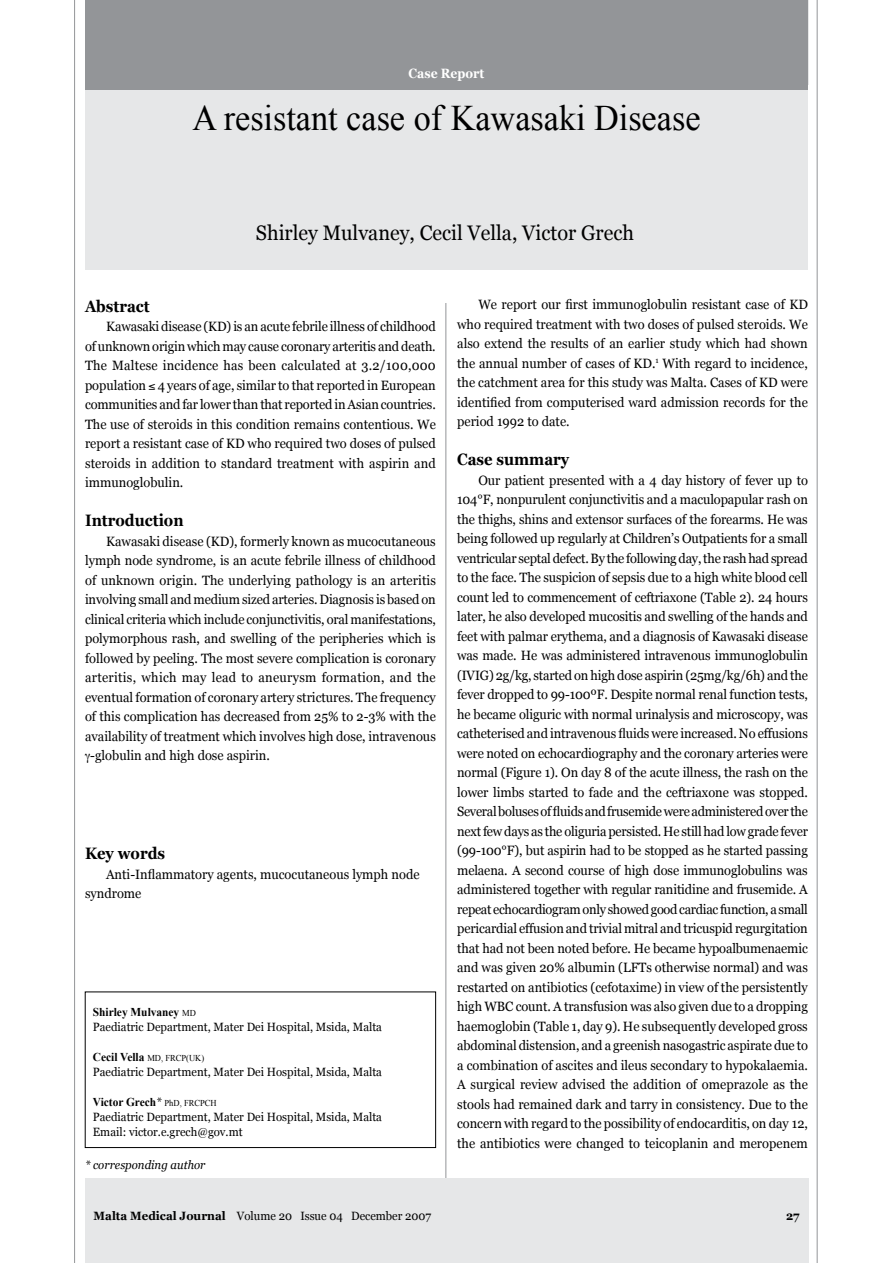
<style>
.page{position:relative;width:893px;height:1263px;background:#fff}
.page>*{position:absolute;margin:0;border:0;box-sizing:border-box;transform-origin:0 0}
.t1{font:36px "Times New Roman";color:#000;scale:.95 1}
.t2{font:21px "Georgia";color:#000;scale:.95 1}
.t3{font:700 16.5px "Georgia";color:#000;scale:.9 1}
.t4{font:13.5px/19.5px "Georgia";color:#000;text-align:justify;scale:.95 1}
.t5{font:13.5px "Georgia";letter-spacing:.025em;color:#000;scale:.95 1}
.t6{font:700 13.5px "Georgia";color:#fff;scale:.9 1}
.t7{font:12px/15px "Georgia";color:#000;scale:.95 1}
.t8{font:700 12px "Times New Roman";color:#000;scale:.95 1}
.t9{font:italic 12px "Georgia";color:#000;scale:.95 1}
.t10{font:700 12px "Georgia";color:#000;scale:.95 1}
.t11{font:9px "Times New Roman";color:#000;scale:.95 1}
.s1{font-weight:400;font-size:9px}
.s2{font-weight:700;font-size:12px}
.s3{font-family:"Georgia";font-weight:400;font-style:italic}
.s4{font-weight:700}
</style>
<div class="page">
<hr style="left:446px;top:0;width:1px;height:1263px;background:#939598">
<div style="left:85px;top:1178px;width:724px;height:85px;background:#e6e7e8"></div>
<hr style="left:74px;top:0;width:1px;height:1263px;background:#939598">
<hr style="left:817px;top:0;width:1px;height:1263px;background:#939598">
<div style="left:85px;top:991px;width:351px;height:157px;border:1px solid #000"></div>
<div style="left:436px;top:264px;width:21px;height:38px;background:#fff"></div>
<div style="left:85px;top:0;width:723px;height:270px;background:#e6e7e8"></div>
<div style="left:85px;top:0;width:723px;height:89px;background:#939598"></div>
<p class="t6" style="left:409px;top:66px;width:86px">Case Report</p>
<h1 class="t1" style="left:192px;top:97px;width:536px">A resistant case of Kawasaki Disease</h1>
<h2 class="t2" style="left:256px;top:220px;width:400px">Shirley Mulvaney, Cecil Vella, Victor Grech</h2>
<p class="t3" style="left:85px;top:296px;width:73px">Abstract</p>
<p class="t4" style="left:85px;top:317px;width:371px;text-indent:21px">Kawasaki disease (KD) is an acute febrile illness of childhood of unknown origin which may cause coronary arteritis and death.<br>The Maltese incidence has been calculated at 3.2/100,000 population ≤ 4 years of age, similar to that reported in European communities and far lower than that reported in Asian countries.<br>The use of steroids in this condition remains contentious. We report a resistant case of KD who required two doses of pulsed steroids in addition to standard treatment with aspirin and immunoglobulin.</p>
<p class="t3" style="left:85px;top:511px;width:111px">Introduction</p>
<p class="t4" style="left:106px;top:531px;width:348px">Kawasaki disease (KD), formerly known as mucocutaneous</p>
<p class="t4" style="left:85px;top:551px;width:371px">lymph node syndrome, is an acute febrile illness of childhood</p>
<p class="t4" style="left:85px;top:570px;width:371px">of unknown origin. The underlying pathology is an arteritis</p>
<p class="t4" style="left:85px;top:590px;width:371px">involving small and medium sized arteries. Diagnosis is based on</p>
<p class="t4" style="left:85px;top:609px;width:371px">clinical criteria which include conjunctivitis, oral manifestations,</p>
<p class="t4" style="left:85px;top:629px;width:371px">polymorphous rash, and swelling of the peripheries which is</p>
<p class="t4" style="left:85px;top:648px;width:371px">followed by peeling. The most severe complication is coronary</p>
<p class="t5" style="left:85px;top:670px;width:371px">arteritis, which may lead to aneurysm formation, and the</p>
<p class="t4" style="left:85px;top:687px;width:371px">eventual formation of coronary artery strictures. The frequency</p>
<p class="t4" style="left:85px;top:707px;width:371px">of this complication has decreased from 25% to 2-3% with the</p>
<p class="t4" style="left:85px;top:726px;width:371px">availability of treatment which involves high dose, intravenous</p>
<p class="t4" style="left:90px;top:746px;width:191px">-globulin and high dose aspirin.</p>
<p class="t3" style="left:85px;top:844px;width:91px">Key words</p>
<p class="t4" style="left:85px;top:864px;width:354px;text-indent:21px">Anti-Inflammatory agents, mucocutaneous lymph node syndrome</p>
<p class="t8" style="left:93px;top:1005px;width:110px">Shirley Mulvaney <span class="s1">MD</span></p>
<p class="t7" style="left:93px;top:1019px;width:306px">Paediatric Department, Mater Dei Hospital, Msida, Malta</p>
<p class="t11" style="left:93px;top:1053px;width:119px"><span class="s2">Cecil Vella</span> MD, FRCP(UK)</p>
<p class="t7" style="left:93px;top:1064px;width:306px">Paediatric Department, Mater Dei Hospital, Msida, Malta</p>
<p class="t8" style="left:93px;top:1095px;width:132px">Victor Grech<span class="s3">*</span> <span class="s1">PhD, FRCPCH</span></p>
<p class="t7" style="left:93px;top:1109px;width:306px">Paediatric Department, Mater Dei Hospital, Msida, Malta<br>Email: victor.e.grech@gov.mt</p>
<p class="t9" style="left:85px;top:1158px;width:128px">* corresponding author</p>
<p class="t4" style="left:457px;top:295px;width:371px;text-indent:21px">We report our first immunoglobulin resistant case of KD who required treatment with two doses of pulsed steroids. We also extend the results of an earlier study which had shown the annual number of cases of KD.<sup>1</sup> With regard to incidence, the catchment area for this study was Malta. Cases of KD were identified from computerised ward admission records for the period 1992 to date.</p>
<p class="t3" style="left:457px;top:450px;width:126px">Case summary</p>
<p class="t4" style="left:457px;top:470px;width:371px;text-indent:21px">Our patient presented with a 4 day history of fever up to 104°F, nonpurulent conjunctivitis and a maculopapular rash on the thighs, shins and extensor surfaces of the forearms. He was being followed up regularly at Children’s Outpatients for a small ventricular septal defect. By the following day, the rash had spread to the face. The suspicion of sepsis due to a high white blood cell count led to commencement of ceftriaxone (Table 2). 24 hours later, he also developed mucositis and swelling of the hands and feet with palmar erythema, and a diagnosis of Kawasaki disease was made. He was administered intravenous immunoglobulin (IVIG) 2g/kg, started on high dose aspirin (25mg/kg/6h) and the fever dropped to 99-100ºF. Despite normal renal function tests, he became oliguric with normal urinalysis and microscopy, was catheterised and intravenous fluids were increased. No effusions were noted on echocardiography and the coronary arteries were normal (Figure 1). On day 8 of the acute illness, the rash on the lower limbs started to fade and the ceftriaxone was stopped.<br>Several boluses of fluids and frusemide were administered over the next few days as the oliguria persisted. He still had low grade fever (99-100°F), but aspirin had to be stopped as he started passing melaena. A second course of high dose immunoglobulins was administered together with regular ranitidine and frusemide. A repeat echocardiogram only showed good cardiac function, a small pericardial effusion and trivial mitral and tricuspid regurgitation that had not been noted before. He became hypoalbumenaemic and was given 20% albumin (LFTs otherwise normal) and was restarted on antibiotics (cefotaxime) in view of the persistently high WBC count. A transfusion was also given due to a dropping haemoglobin (Table 1, day 9). He subsequently developed gross abdominal distension, and a greenish nasogastric aspirate due to a combination of ascites and ileus secondary to hypokalaemia.<br>A surgical review advised the addition of omeprazole as the stools had remained dark and tarry in consistency. Due to the concern with regard to the possibility of endocarditis, on day 12, the antibiotics were changed to teicoplanin and meropenem</p>
<p class="t7" style="left:94px;top:1208px;width:357px"><span class="s4">Malta Medical Journal</span> Volume 20 Issue 04 December 2007</p>
<p class="t10" style="left:786px;top:1209px;width:16px">27</p>
</div>
